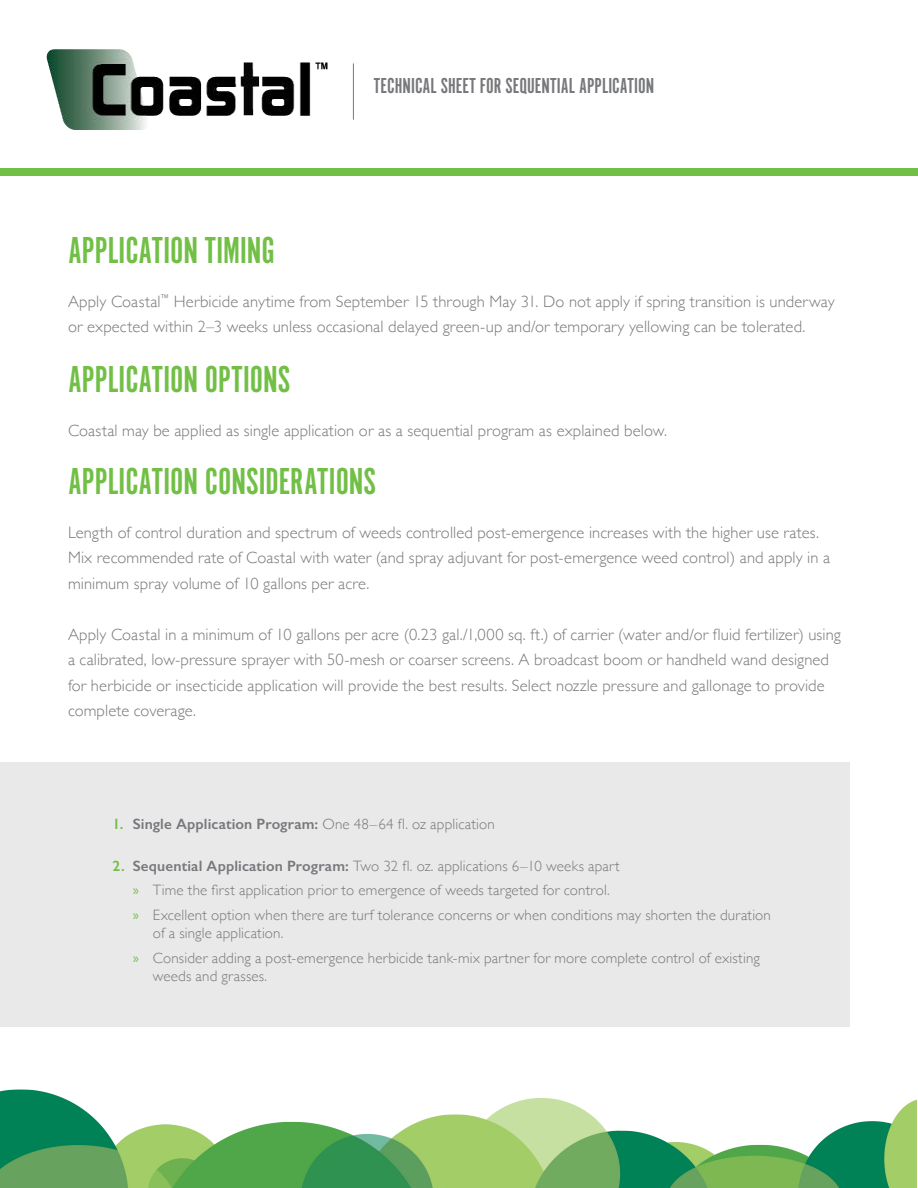
<style>
.page{position:relative;width:918px;height:1188px;background:#fff}
.page>*{position:absolute;margin:0;border:0;box-sizing:border-box;transform-origin:0 0}
.t1{font:39px "Alternate Got No 1 D";color:#72bf46}
.t2{font:22.5px "Alternate Got No 1 D";color:#77787b}
.t3{font:300 16.5px/25.5px "Gill Sans";letter-spacing:.01em;color:#77787b}
.t4{font:300 15px/24.8px "Gill Sans";letter-spacing:.01em;color:#77787b}
.t5{font:600 15px "Gill Sans";letter-spacing:.01em;color:#77787b}
.s1{color:#72bf46}
.s2{font-weight:300}
.s3{font-weight:600;color:#72bf46}
.s4{font-weight:600}
.s5{font-family:"Myriad Pro";font-weight:400;color:#72bf46}
</style>
<div class="page">
<div style="left:0;top:168px;width:918px;height:7px;background:#72bf46"></div>
<div style="left:0;top:762px;width:850px;height:264px;background:#e9e9ea"></div>
<hr style="left:353px;top:63px;width:1px;height:57px;background:#77787b">
<img style="left:46px;top:50px;width:282px;height:79px">
<img style="left:0;top:1089px;width:917px;height:99px">
<h2 class="t2" style="left:374px;top:73px;width:282px">TECHNICAL SHEET FOR SEQUENTIAL APPLICATION</h2>
<h1 class="t1" style="left:68px;top:230px;width:208px">APPLICATION TIMING</h1>
<p class="t3" style="left:68px;top:288px;width:768px">Apply Coastal<sup>™</sup> Herbicide anytime from September 15 through May 31. Do not apply if spring transition is underway or expected within 2–3 weeks unless occasional delayed green-up and/or temporary yellowing can be tolerated.</p>
<h1 class="t1" style="left:68px;top:359px;width:224px">APPLICATION OPTIONS</h1>
<p class="t3" style="left:68px;top:417px;width:601px">Coastal may be applied as single application or as a sequential program as explained below.</p>
<h1 class="t1" style="left:68px;top:461px;width:310px">APPLICATION CONSIDERATIONS</h1>
<p class="t3" style="left:68px;top:519px;width:764px">Length of control duration and spectrum of weeds controlled post-emergence increases with the higher use rates.<br>Mix recommended rate of Coastal with water (and spray adjuvant for post-emergence weed control) and apply in a minimum spray volume of 10 gallons per acre.</p>
<p class="t3" style="left:68px;top:621px;width:774px">Apply Coastal in a minimum of 10 gallons per acre (0.23 gal./1,000 sq. ft.) of carrier (water and/or fluid fertilizer) using a calibrated, low-pressure sprayer with 50-mesh or coarser screens. A broadcast boom or handheld wand designed for herbicide or insecticide application will provide the best results. Select nozzle pressure and gallonage to provide complete coverage.</p>
<p class="t5" style="left:112px;top:815px;width:384px"><span class="s1">1.</span> Single Application Program: <span class="s2">One 48–64 fl. oz application</span></p>
<p class="t4" style="left:133px;top:853px;width:640px;text-indent:-20px"><span class="s3">2.</span> <span class="s4">Sequential Application Program:</span> Two 32 fl. oz. applications 6–10 weeks apart<br><span class="s5">»</span> Time the first application prior to emergence of weeds targeted for control.<br><span class="s5">»</span> Excellent option when there are turf tolerance concerns or when conditions may shorten the duration</p>
<p class="t4" style="left:133px;top:920px;width:629px;text-indent:20px">of a single application.<br><span class="s5">»</span> Consider adding a post-emergence herbicide tank-mix partner for more complete control of existing</p>
<p class="t4" style="left:153px;top:963px;width:116px">weeds and grasses.</p>
</div>
